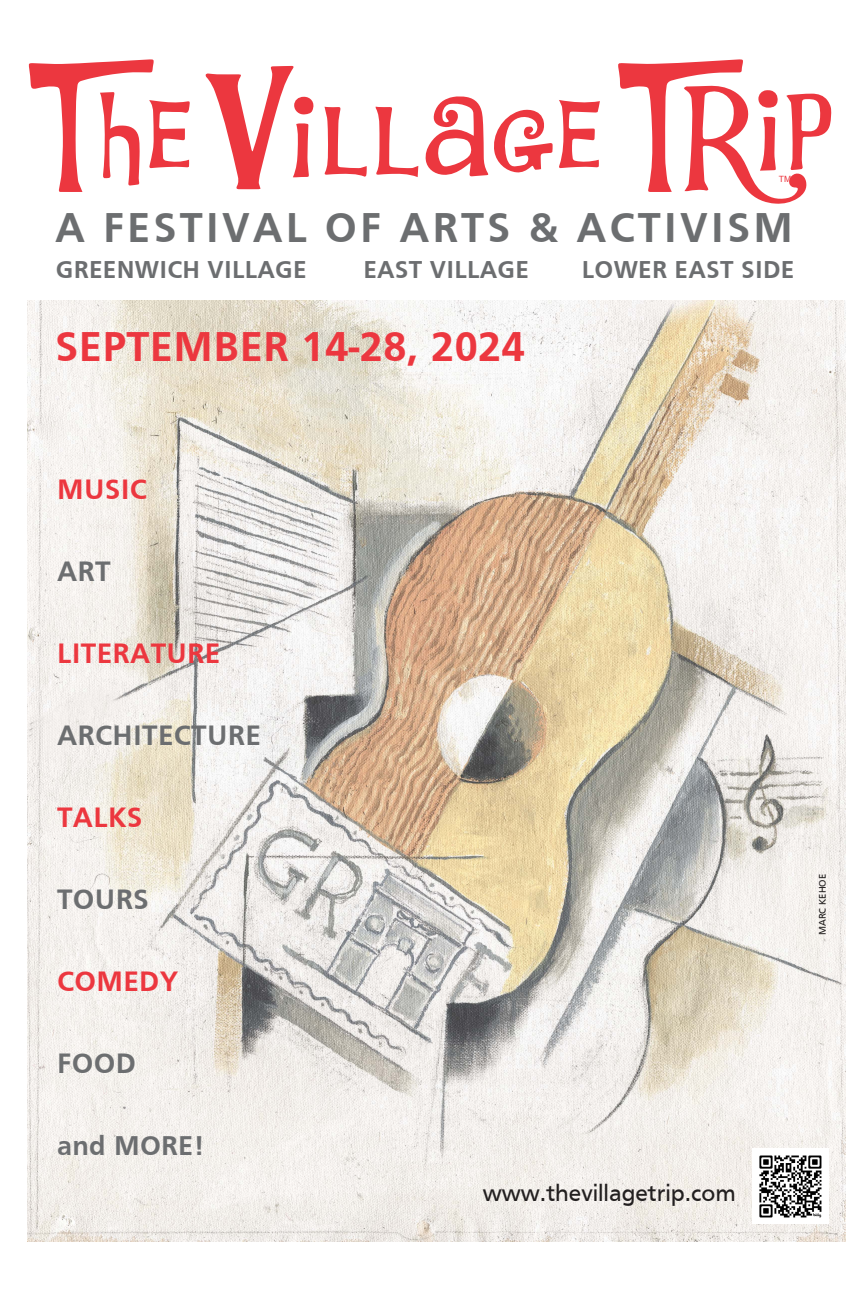
<style>
.page{position:relative;width:864px;height:1296px;background:#fff}
.page>*{position:absolute;margin:0;border:0;box-sizing:border-box;transform-origin:0 0}
.t1{font:700 43.05px "Frutiger";letter-spacing:.07em;color:#6c6e70}
.t2{font:700 43.05px "Frutiger";letter-spacing:.01em;color:#ec373f}
.t3{font:700 29px "Frutiger";letter-spacing:.01em;color:#ec373f}
.t4{font:700 29px "Frutiger";letter-spacing:.01em;color:#6c6e70}
.t5{font:700 28.05px "Frutiger";letter-spacing:.01em;color:#6c6e70}
.t6{font:700 25.25px "Frutiger";letter-spacing:.01em;color:#6c6e70}
.t7{font:24px "Frutiger";color:#221f1f}
.t8{font:9.95px "Frutiger";color:#221f1f}
.t9{font:8.6px "Arial";color:#ec373f}
</style>
<div class="page">
<img style="left:27px;top:301px;width:818px;height:941px">
<svg style="left:425px;top:96px;width:128px;height:80px"></svg>
<svg style="left:28px;top:59px;width:162px;height:133px"></svg>
<svg style="left:559px;top:100px;width:41px;height:68px"></svg>
<svg style="left:324px;top:107px;width:43px;height:70px"></svg>
<svg style="left:376px;top:107px;width:42px;height:70px"></svg>
<svg style="left:618px;top:59px;width:213px;height:145px"></svg>
<svg style="left:205px;top:66px;width:109px;height:123px"></svg>
<img style="left:752px;top:1148px;width:76px;height:76px">
<p class="t9" style="left:779px;top:174px;width:14px">TM</p>
<h1 class="t1" style="left:55px;top:211px;width:739px">A FESTIVAL OF ARTS &amp; ACTIVISM</h1>
<p class="t6" style="left:56px;top:260px;width:252px">GREENWICH VILLAGE</p>
<p class="t6" style="left:363px;top:260px;width:167px">EAST VILLAGE</p>
<p class="t6" style="left:582px;top:260px;width:214px">LOWER EAST SIDE</p>
<h1 class="t2" style="left:55px;top:330px;width:471px">SEPTEMBER 14 -28, 2024</h1>
<p class="t3" style="left:57px;top:479px;width:91px">MUSIC</p>
<p class="t4" style="left:57px;top:561px;width:55px">ART</p>
<p class="t3" style="left:57px;top:643px;width:165px">LITERATURE</p>
<p class="t4" style="left:57px;top:725px;width:205px">ARCHITECTURE</p>
<p class="t3" style="left:57px;top:807px;width:87px">TALKS</p>
<p class="t4" style="left:57px;top:889px;width:93px">TOURS</p>
<p class="t3" style="left:57px;top:971px;width:123px">COMEDY</p>
<p class="t4" style="left:57px;top:1053px;width:80px">FOOD</p>
<p class="t5" style="left:57px;top:1135px;width:148px">and MORE!</p>
<p class="t8" style="left:819px;top:935px;width:63px;rotate:-90deg">MARC KEHOE</p>
<p class="t7" style="left:483px;top:1184px;width:254px">www.thevillagetrip.com</p>
</div>
